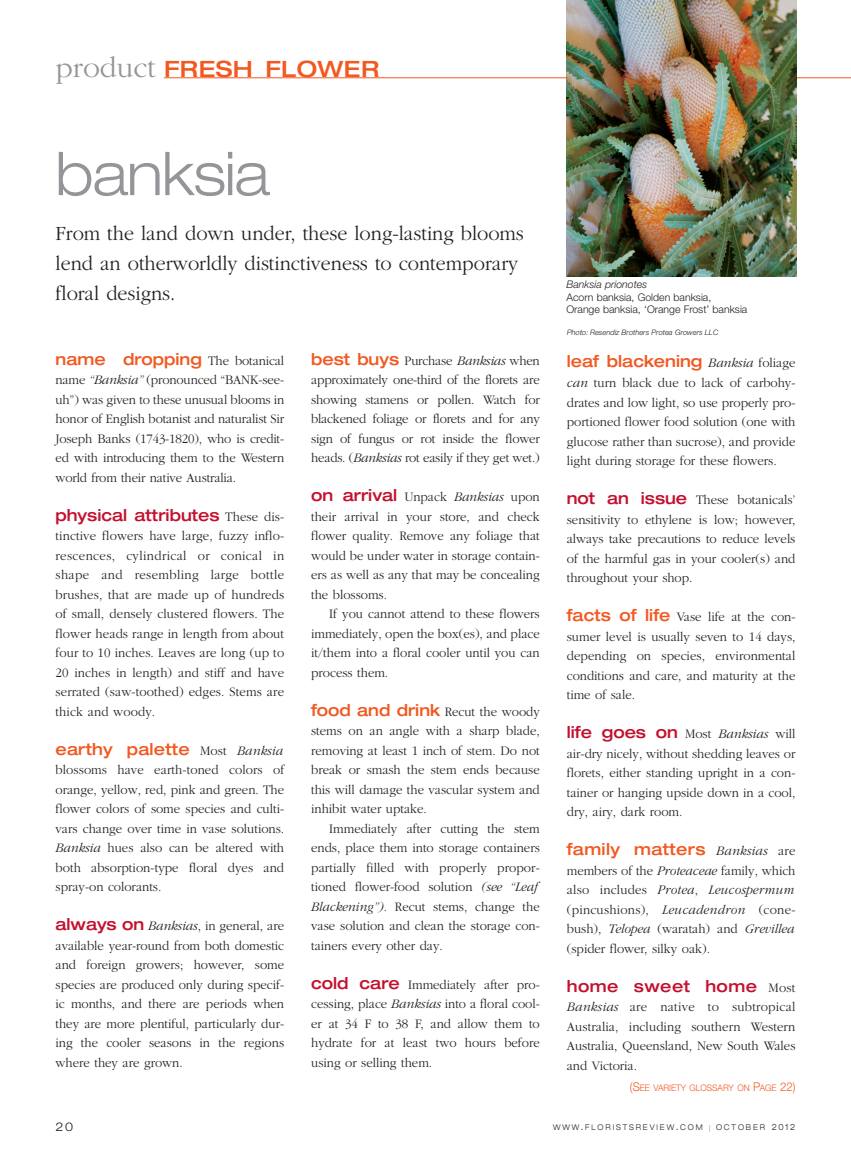
<style>
.page{position:relative;width:851px;height:1175px;background:#fff}
.page>*{position:absolute;margin:0;border:0;box-sizing:border-box;transform-origin:0 0}
.t1{font:300 expanded 60px "Helvetica Neue";letter-spacing:-.015em;color:#939598;scale:.95 1}
.t2{font:500 expanded 22.5px "Helvetica Neue";letter-spacing:.02em;color:#f15921}
.t3{font:300 21px/30px "Garamond";color:#231f20;scale:.95 1}
.t4{font:500 expanded 16.5px "Helvetica Neue";letter-spacing:.01em;color:#f15921;scale:.95 1}
.t5{font:500 expanded 16.5px "Helvetica Neue";color:#c3102e;scale:.95 1}
.t6{font:500 expanded 16.5px "Helvetica Neue";letter-spacing:.03em;color:#c3102e;scale:.95 1}
.t7{font:300 13.5px/19.5px "Garamond";color:#231f20;text-align:justify;scale:.95 1}
.t8{font:300 expanded 12px "Helvetica Neue";color:#231f20}
.t9{font:300 10.5px/12.6px "Helvetica Neue";color:#231f20}
.t10{font:italic 300 10.5px "Helvetica Neue";color:#231f20}
.t11{font:300 9px "Helvetica Neue";color:#f15921;scale:.95 1}
.t12{font:300 expanded 7.8px "Helvetica Neue";letter-spacing:.265em;color:#231f20;scale:.9 1}
.t13{font:italic 300 7.5px "Helvetica Neue";color:#231f20}
.s1{font-family:"Garamond";font-weight:300;font-stretch:normal;font-size:30px;color:#939598}
.s2{font-family:"Garamond";font-weight:300;font-stretch:normal;font-size:13.5px;color:#231f20}
.s3{font-style:italic}
.s4{font-family:"Garamond";font-weight:300;font-style:italic;font-stretch:normal;font-size:13.5px;color:#231f20}
.s5{font-family:"Helvetica Neue";font-weight:500;font-stretch:expanded;font-size:16.5px;color:#c3102e}
.s6{font-family:"Helvetica Neue";font-weight:500;font-stretch:expanded;font-size:16.5px;color:#f15921}
.s7{font-style:inherit}
.s8{font-size:12px}
.s9{font-size:10.5px}
.s10{color:#b2b3b7}
.s11{font-size:8.7px}
</style>
<div class="page">
<hr style="left:164px;top:77px;width:686px;height:1px;background:#f15921">
<img style="left:566px;top:0;width:230px;height:276px">
<h2 class="t2" style="left:56px;top:61px;width:325px"><span class="s1">product</span> FRESH FLOWER</h2>
<h1 class="t1" style="left:56px;top:152px;width:227px">banksia</h1>
<h3 class="t3" style="left:56px;top:220px;width:494px">From the land down under, these long-lasting blooms lend an otherworldly distinctiveness to contemporary floral designs.</h3>
<p class="t4" style="left:56px;top:352px;width:242px">name dropping <span class="s2">The botanical</span></p>
<p class="t7" style="left:56px;top:371px;width:242px">name <span class="s3">“Banksia”</span> (pronounced “BANK-see&shy;uh”) was given to these unusual blooms in honor of English botanist and naturalist Sir Joseph Banks (1743-1820), who is credit&shy;ed with introducing them to the Western world from their native Australia.</p>
<p class="t5" style="left:56px;top:508px;width:242px">physical attributes <span class="s2">These dis-</span></p>
<p class="t7" style="left:56px;top:527px;width:242px">tinctive flowers have large, fuzzy inflo&shy;rescences, cylindrical or conical in shape and resembling large bottle brushes, that are made up of hundreds of small, densely clustered flowers. The flower heads range in length from about four to 10 inches. Leaves are long (up to 20 inches in length) and stiff and have serrated (saw-toothed) edges. Stems are thick and woody.</p>
<p class="t4" style="left:56px;top:742px;width:241px">earthy palette <span class="s2">Most</span> <span class="s4">Banksia</span></p>
<p class="t7" style="left:56px;top:761px;width:242px">blossoms have earth-toned colors of orange, yellow, red, pink and green. The flower colors of some species and culti&shy;vars change over time in vase solutions.<br><span class="s3">Banksia</span> hues also can be altered with both absorption-type floral dyes and spray-on colorants.</p>
<p class="t7" style="left:56px;top:917px;width:242px"><span class="s5">always on</span> <span class="s3">Banksias</span>, in general, are available year-round from both domestic and foreign growers; however, some species are produced only during specif&shy;ic months, and there are periods when they are more plentiful, particularly dur&shy;ing the cooler seasons in the regions where they are grown.</p>
<p class="t7" style="left:311px;top:352px;width:242px"><span class="s6">best buys</span> Purchase <span class="s3">Banksias</span> when approximately one-third of the florets are showing stamens or pollen. Watch for blackened foliage or florets and for any sign of fungus or rot inside the flower heads. (<span class="s3">Banksias</span> rot easily if they get wet.)</p>
<p class="t7" style="left:311px;top:488px;width:242px"><span class="s5">on arrival</span> Unpack <span class="s3">Banksias</span> upon their arrival in your store, and check flower quality. Remove any foliage that would be under water in storage contain&shy;ers as well as any that may be concealing the blossoms.</p>
<p class="t7" style="left:311px;top:605px;width:242px;text-indent:18px">If you cannot attend to these flowers immediately, open the box(es), and place it/them into a floral cooler until you can process them.</p>
<p class="t7" style="left:311px;top:703px;width:242px"><span class="s6">food and drink</span> Recut the woody stems on an angle with a sharp blade, removing at least 1 inch of stem. Do not break or smash the stem ends because this will damage the vascular system and inhibit water uptake.</p>
<p class="t7" style="left:311px;top:820px;width:242px;text-align:left;text-indent:18px">Immediately after cutting the stem ends, place them into storage containers partially filled with properly propor&shy;tioned flower-food solution <span class="s3">(see “Leaf Blackening”)</span>. Recut stems, change the vase solution and clean the storage con&shy;tainers every other day.</p>
<p class="t7" style="left:311px;top:976px;width:242px"><span class="s5">cold care</span> Immediately after pro&shy;cessing, place <span class="s3">Banksias</span> into a floral cool&shy;er at 34 F to 38 F, and allow them to hydrate for at least two hours before using or selling them.</p>
<p class="t10" style="left:566px;top:280px;width:82px">Banksia prionotes</p>
<p class="t9" style="left:566px;top:291px;width:182px">Acorn banksia, Golden banksia,<br>Orange banksia, ‘Orange Frost’ banksia</p>
<p class="t13" style="left:566px;top:330px;width:153px"><span class="s7">Photo:</span> Resendiz Brothers Protea Growers LLC</p>
<p class="t4" style="left:567px;top:355px;width:242px">leaf blackening <span class="s4">Banksia</span> <span class="s2">foliage</span></p>
<p class="t7" style="left:567px;top:374px;width:242px"><span class="s3">can</span> turn black due to lack of carbohy&shy;drates and low light, so use properly pro&shy;portioned flower food solution (one with glucose rather than sucrose), and provide light during storage for these flowers.</p>
<p class="t7" style="left:567px;top:491px;width:242px"><span class="s5">not an issue</span> These botanicals’ sensitivity to ethylene is low; however, always take precautions to reduce levels of the harmful gas in your cooler(s) and throughout your shop.</p>
<p class="t7" style="left:567px;top:608px;width:242px"><span class="s6">facts of life</span> Vase life at the con&shy;sumer level is usually seven to 14 days, depending on species, environmental conditions and care, and maturity at the time of sale.</p>
<p class="t5" style="left:567px;top:726px;width:242px">life goes on <span class="s2">Most</span> <span class="s4">Banksias</span> <span class="s2">will</span></p>
<p class="t7" style="left:567px;top:744px;width:242px">air-dry nicely, without shedding leaves or florets, either standing upright in a con&shy;tainer or hanging upside down in a cool, dry, airy, dark room.</p>
<p class="t4" style="left:567px;top:843px;width:242px">family matters <span class="s4">Banksias</span> <span class="s2">are</span></p>
<p class="t7" style="left:567px;top:861px;width:242px">members of the <span class="s3">Proteaceae</span> family, which also includes <span class="s3">Protea</span>, <span class="s3">Leucospermum </span>(pincushions), <span class="s3">Leucadendron</span> (cone&shy;bush), <span class="s3">Telopea</span> (waratah) and <span class="s3">Grevillea </span>(spider flower, silky oak).</p>
<p class="t6" style="left:567px;top:979px;width:242px">home sweet home <span class="s2">Most</span></p>
<p class="t7" style="left:567px;top:998px;width:242px"><span class="s3">Banksias</span> are native to subtropical Australia, including southern Western Australia, Queensland, New South Wales and Victoria.</p>
<p class="t11" style="left:630px;top:1084px;width:176px"><span class="s8">(S</span>EE VARIETY GLOSSARY ON <span class="s8">P</span>AGE <span class="s8">22)</span></p>
<p class="t8" style="left:56px;top:1122px;width:19px">20</p>
<p class="t12" style="left:553px;top:1124px;width:271px">WWW<span class="s9">.</span>FLORISTSREVIEW<span class="s9">.</span>COM <span class="s10">❘</span> OCTOBER <span class="s11">2012</span></p>
</div>
